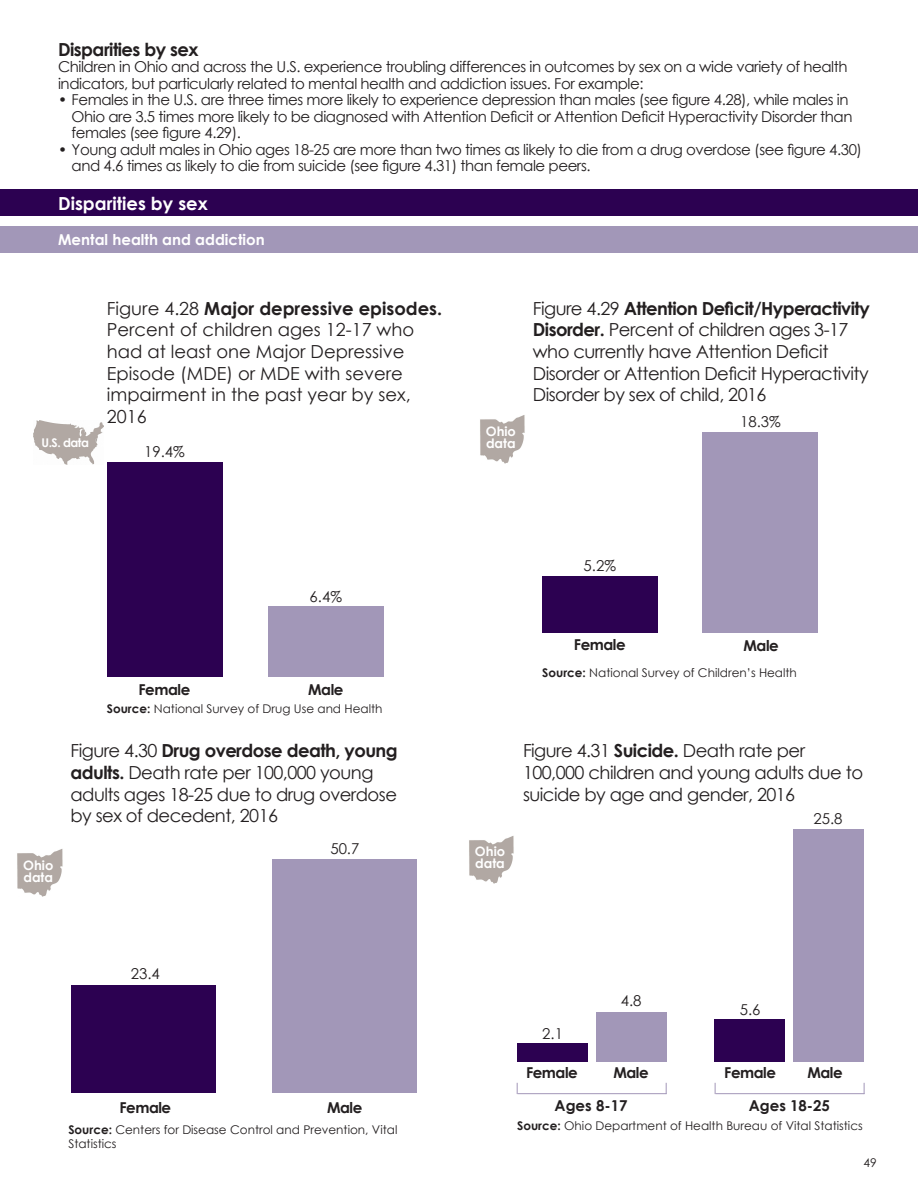
<style>
.page{position:relative;width:918px;height:1188px;background:#fff}
.page>*{position:absolute;margin:0;border:0;box-sizing:border-box;transform-origin:0 0}
.t1{font:18px/21.6px "Century Gothic";letter-spacing:-.03em;color:#231f20}
.t2{font:18px/21.6px "Century Gothic";color:#231f20}
.t3{font:700 18px "Century Gothic";letter-spacing:-.03em;color:#231f20}
.t4{font:700 18px "Century Gothic";color:#fff}
.t5{font:15px/16.5px "Century Gothic";letter-spacing:-.03em;color:#231f20}
.t6{font:700 15px "Century Gothic";letter-spacing:-.03em;color:#231f20}
.t7{font:15px "Century Gothic";color:#231f20}
.t8{font:700 15px "Century Gothic";color:#fff}
.t9{font:700 13.05px/12px "Century Gothic";color:#fff}
.t10{font:12px/14.4px "Century Gothic";color:#231f20}
.t11{font:700 12px "Century Gothic";color:#fff}
.s1{font-weight:700}
</style>
<div class="page">
<div style="left:0;top:189px;width:918px;height:27px;background:#2c0151"></div>
<div style="left:0;top:226px;width:918px;height:27px;background:#a297b8"></div>
<div style="left:542px;top:576px;width:115px;height:57px;background:#2c0151"></div>
<div style="left:703px;top:432px;width:115px;height:201px;background:#a297b8"></div>
<div style="left:107px;top:462px;width:116px;height:215px;background:#2c0151"></div>
<div style="left:268px;top:606px;width:115px;height:71px;background:#a297b8"></div>
<img style="left:33px;top:421px;width:71px;height:43px">
<img style="left:480px;top:415px;width:45px;height:49px">
<div style="left:71px;top:985px;width:144px;height:108px;background:#2c0151"></div>
<div style="left:272px;top:859px;width:144px;height:234px;background:#a297b8"></div>
<div style="left:596px;top:1012px;width:70px;height:50px;background:#a297b8"></div>
<div style="left:793px;top:829px;width:70px;height:233px;background:#a297b8"></div>
<div style="left:517px;top:1043px;width:70px;height:19px;background:#2c0151"></div>
<div style="left:714px;top:1019px;width:71px;height:43px;background:#2c0151"></div>
<hr style="left:518px;top:1093px;width:149px;height:1px;background:#a297b8">
<hr style="left:715px;top:1093px;width:149px;height:1px;background:#a297b8">
<img style="left:17px;top:849px;width:46px;height:48px">
<img style="left:469px;top:836px;width:45px;height:48px">
<p class="t3" style="left:58px;top:36px;width:142px">Disparities by sex</p>
<p class="t5" style="left:58px;top:58px;width:791px">Children in Ohio and across the U.S. experience troubling differences in outcomes by sex on a wide variety of health indicators, but particularly related to mental health and addiction issues. For example:</p>
<p class="t5" style="left:72px;top:91px;width:782px;text-indent:-14px">• Females in the U.S. are three times more likely to experience depression than males (see figure 4.28), while males in<br>Ohio are 3.5 times more likely to be diagnosed with Attention Deficit or Attention Deficit Hyperactivity Disorder than females (see figure 4.29).</p>
<p class="t5" style="left:72px;top:141px;width:792px;text-indent:-14px">• Young adult males in Ohio ages 18-25 are more than two times as likely to die from a drug overdose (see figure 4.30) and 4.6 times as likely to die from suicide (see figure 4.31) than female peers.</p>
<p class="t4" style="left:58px;top:190px;width:151px">Disparities by sex</p>
<p class="t8" style="left:58px;top:229px;width:208px">Mental health and addiction</p>
<p class="t11" style="left:42px;top:434px;width:49px">U.S. data</p>
<p class="t2" style="left:107px;top:297px;width:337px">Figure 4.28 <span class="s1">Major depressive episodes.<br></span>Percent of children ages 12-17 who had at least one Major Depressive<br>Episode (MDE) or MDE with severe impairment in the past year by sex,<br>2016</p>
<p class="t7" style="left:144px;top:441px;width:42px">19.4%</p>
<p class="t9" style="left:486px;top:425px;width:32px">Ohio data</p>
<p class="t1" style="left:533px;top:297px;width:338px">Figure 4.29 <span class="s1">Attention Deficit/Hyperactivity Disorder.</span> Percent of children ages 3-17 who currently have Attention Deficit Disorder or Attention Deficit Hyperactivity Disorder by sex of child, 2016</p>
<p class="t7" style="left:740px;top:411px;width:42px">18.3%</p>
<p class="t7" style="left:310px;top:586px;width:34px">6.4%</p>
<p class="t9" style="left:23px;top:858px;width:32px">Ohio data</p>
<p class="t6" style="left:139px;top:678px;width:53px">Female</p>
<p class="t6" style="left:308px;top:678px;width:37px">Male</p>
<p class="t10" style="left:107px;top:702px;width:277px"><span class="s1">Source:</span> National Survey of Drug Use and Health</p>
<p class="t1" style="left:71px;top:740px;width:329px">Figure 4.30 <span class="s1">Drug overdose death, young adults.</span> Death rate per 100,000 young adults ages 18-25 due to drug overdose by sex of decedent, 2016</p>
<p class="t7" style="left:330px;top:838px;width:31px">50.7</p>
<p class="t7" style="left:131px;top:963px;width:31px">23.4</p>
<p class="t6" style="left:119px;top:1096px;width:53px">Female</p>
<p class="t6" style="left:327px;top:1096px;width:37px">Male</p>
<p class="t10" style="left:68px;top:1122px;width:331px"><span class="s1">Source:</span> Centers for Disease Control and Prevention, Vital<br>Statistics</p>
<p class="t7" style="left:584px;top:555px;width:34px">5.2%</p>
<p class="t6" style="left:574px;top:633px;width:53px">Female</p>
<p class="t6" style="left:744px;top:634px;width:37px">Male</p>
<p class="t10" style="left:542px;top:665px;width:256px"><span class="s1">Source:</span> National Survey of Children’s Health</p>
<p class="t9" style="left:475px;top:845px;width:32px">Ohio data</p>
<p class="t1" style="left:523px;top:740px;width:342px">Figure 4.31 <span class="s1">Suicide.</span> Death rate per<br>100,000 children and young adults due to suicide by age and gender, 2016</p>
<p class="t7" style="left:813px;top:808px;width:31px">25.8</p>
<p class="t7" style="left:542px;top:1023px;width:22px">2.1</p>
<p class="t7" style="left:621px;top:990px;width:22px">4.8</p>
<p class="t7" style="left:740px;top:999px;width:22px">5.6</p>
<p class="t6" style="left:526px;top:1061px;width:53px">Female</p>
<p class="t6" style="left:613px;top:1061px;width:37px">Male</p>
<p class="t6" style="left:724px;top:1061px;width:53px">Female</p>
<p class="t6" style="left:807px;top:1061px;width:37px">Male</p>
<p class="t6" style="left:555px;top:1094px;width:74px">Ages 8-17</p>
<p class="t6" style="left:749px;top:1094px;width:83px">Ages 18-25</p>
<p class="t10" style="left:517px;top:1118px;width:347px"><span class="s1">Source:</span> Ohio Department of Health Bureau of Vital Statistics</p>
<p class="t10" style="left:864px;top:1155px;width:15px">49</p>
</div>
